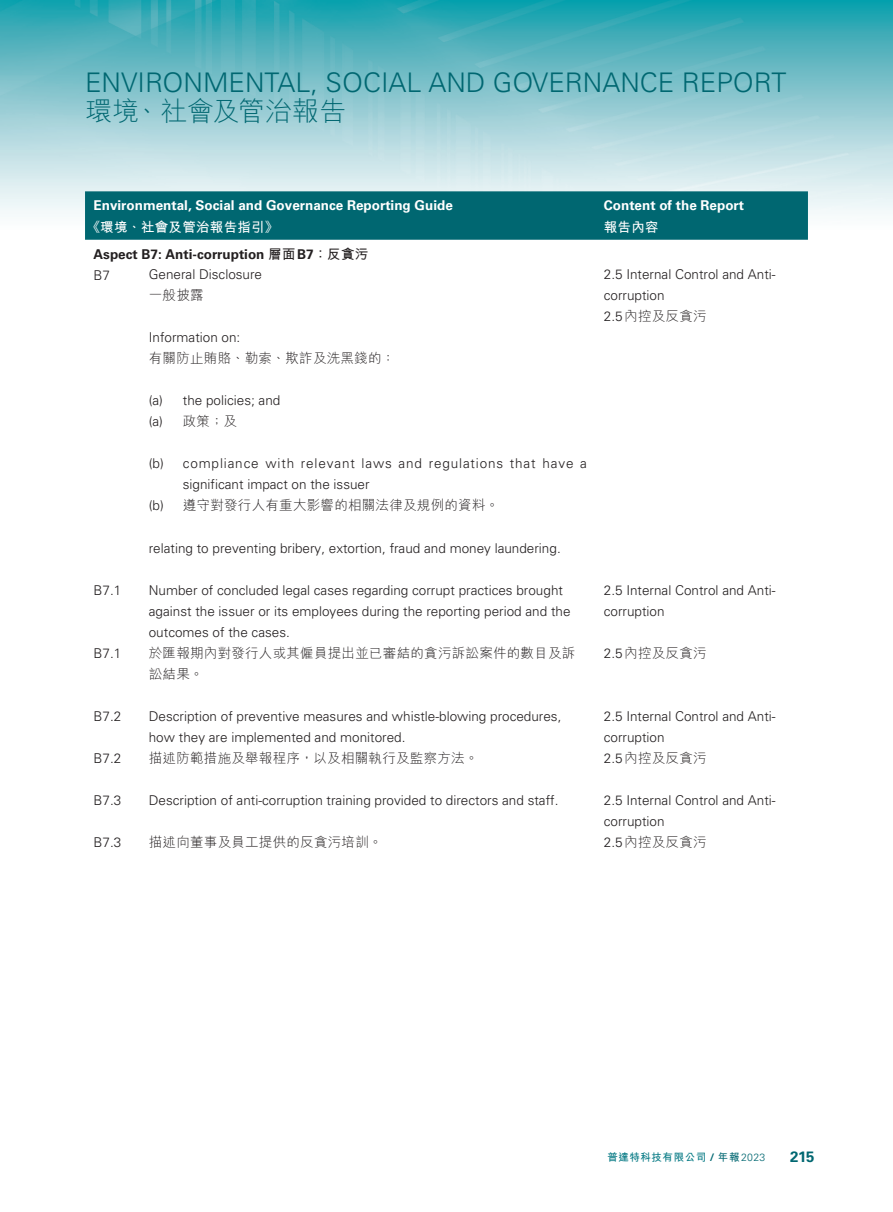
<style>
.page{position:relative;width:893px;height:1212px;background:#fff}
.page>*{position:absolute;margin:0;border:0;box-sizing:border-box;transform-origin:0 0}
.t1{font:300 27px "Univers LT Std";color:#006771}
.t2{font:300 27px "M Hei HK";letter-spacing:-.005em;color:#006771}
.t3{font:700 15px "Univers LT Std";color:#006771}
._50_Table_txt{font:300 13.5px/21px "Univers LT Std";color:#231f20}
._50_Table_txt-2{font:300 13.5px/21px "M Hei HK";letter-spacing:.02em;color:#231f20}
._00_txt_E{font:300 13.5px "Univers LT Std";color:#231f20}
._00_txt_E-2{font:300 13.5px/21px "Univers LT Std";letter-spacing:.065em;color:#231f20}
._50_Table_txt-3{font:700 13.5px "Univers LT Std";color:#fff}
._50_Table_txt-4{font:700 13.5px "Univers LT Std";color:#231f20}
._000_txt_C{font:700 13.5px "M Hei HK";letter-spacing:.02em;color:#fff}
.t4{font:700 10.5px "M Hei HK";letter-spacing:.05em;color:#007782}
.s1{font-family:"M Hei HK"}
.s2{font-family:"Univers LT Std"}
.s3{font-family:"Univers LT Std";color:#006771}
.s4{color:#006771}
.s5{font-family:"Univers LT Std";font-weight:300;color:#006771}
</style>
<div class="page">
<img style="left:0;top:0;width:893px;height:214px">
<div style="left:85px;top:191px;width:723px;height:49px;background:#006771"></div>
<h1 class="t1" style="left:85px;top:66px;width:703px">ENVIRONMENTAL, SOCIAL AND GOVERNANCE REPORT</h1>
<h1 class="t2" style="left:85px;top:97px;width:263px">環境、社會及管治報告</h1>
<p class="_50_Table_txt-3" style="left:94px;top:197px;width:361px">Environmental, Social and Governance Reporting Guide</p>
<p class="_50_Table_txt-3" style="left:604px;top:197px;width:142px">Content of the Report</p>
<p class="_000_txt_C" style="left:87px;top:217px;width:193px">《環境、社會及管治報告指引》</p>
<p class="_000_txt_C" style="left:604px;top:217px;width:56px">報告內容</p>
<p class="_50_Table_txt-4" style="left:94px;top:246px;width:276px">Aspect B7: Anti-corruption <span class="s1">層面</span>B7<span class="s1">：反貪污</span></p>
<p class="_50_Table_txt" style="left:94px;top:265px;width:18px">B7</p>
<p class="_00_txt_E" style="left:149px;top:266px;width:115px">General Disclosure</p>
<p class="_50_Table_txt-2" style="left:149px;top:285px;width:56px">一般披露</p>
<p class="_00_txt_E" style="left:149px;top:329px;width:93px">Information on:</p>
<p class="_50_Table_txt-2" style="left:149px;top:348px;width:248px">有關防止賄賂、勒索、欺詐及洗黑錢的：</p>
<p class="_00_txt_E" style="left:149px;top:392px;width:133px">(a) the policies; and</p>
<p class="_50_Table_txt-2" style="left:149px;top:411px;width:90px"><span class="s2">(a)</span> 政策；及</p>
<p class="_00_txt_E-2" style="left:183px;top:453px;width:406px;text-indent:-34px">(b) compliance with relevant laws and regulations that have a significant impact on the issuer</p>
<p class="_50_Table_txt-2" style="left:149px;top:495px;width:352px"><span class="s2">(b)</span> 遵守對發行人有重大影響的相關法律及規例的資料。</p>
<p class="_00_txt_E" style="left:149px;top:539px;width:413px">relating to preventing bribery, extortion, fraud and money laundering.</p>
<p class="_50_Table_txt" style="left:604px;top:264px;width:173px">2.5 Internal Control and Anti&shy;corruption</p>
<p class="_50_Table_txt-2" style="left:604px;top:306px;width:104px"><span class="s2">2.5</span>內控及反貪污</p>
<p class="_50_Table_txt" style="left:94px;top:579px;width:29px">B7.1</p>
<p class="_50_Table_txt" style="left:149px;top:579px;width:423px">Number of concluded legal cases regarding corrupt practices brought against the issuer or its employees during the reporting period and the outcomes of the cases.</p>
<p class="_50_Table_txt" style="left:604px;top:579px;width:173px">2.5 Internal Control and Anti&shy;corruption</p>
<p class="_50_Table_txt" style="left:94px;top:643px;width:29px">B7.1</p>
<p class="_50_Table_txt-2" style="left:149px;top:642px;width:428px">於匯報期內對發行人或其僱員提出並已審結的貪污訴訟案件的數目及訴訟結果。</p>
<p class="_50_Table_txt-2" style="left:604px;top:642px;width:104px"><span class="s2">2.5</span>內控及反貪污</p>
<p class="_50_Table_txt" style="left:94px;top:705px;width:29px">B7.2</p>
<p class="_50_Table_txt" style="left:149px;top:705px;width:414px">Description of preventive measures and whistle-blowing procedures, how they are implemented and monitored.</p>
<p class="_50_Table_txt" style="left:604px;top:705px;width:173px">2.5 Internal Control and Anti&shy;corruption</p>
<p class="_50_Table_txt" style="left:94px;top:748px;width:29px">B7.2</p>
<p class="_50_Table_txt-2" style="left:149px;top:747px;width:331px">描述防範措施及舉報程序，以及相關執行及監察方法。</p>
<p class="_50_Table_txt-2" style="left:604px;top:747px;width:104px"><span class="s2">2.5</span>內控及反貪污</p>
<p class="_50_Table_txt" style="left:94px;top:789px;width:29px">B7.3</p>
<p class="_50_Table_txt" style="left:149px;top:789px;width:411px">Description of anti-corruption training provided to directors and staff.</p>
<p class="_50_Table_txt" style="left:604px;top:789px;width:173px">2.5 Internal Control and Anti&shy;corruption</p>
<p class="_50_Table_txt" style="left:94px;top:832px;width:29px">B7.3</p>
<p class="_50_Table_txt-2" style="left:149px;top:831px;width:235px">描述向董事及員工提供的反貪污培訓。</p>
<p class="_50_Table_txt-2" style="left:604px;top:831px;width:104px"><span class="s2">2.5</span>內控及反貪污</p>
<p class="t4" style="left:607px;top:1150px;width:159px">普達特科技有限公司 <span class="s3">/</span> <span class="s4">年報</span><span class="s5">2023</span></p>
<p class="t3" style="left:790px;top:1147px;width:26px">215</p>
</div>
